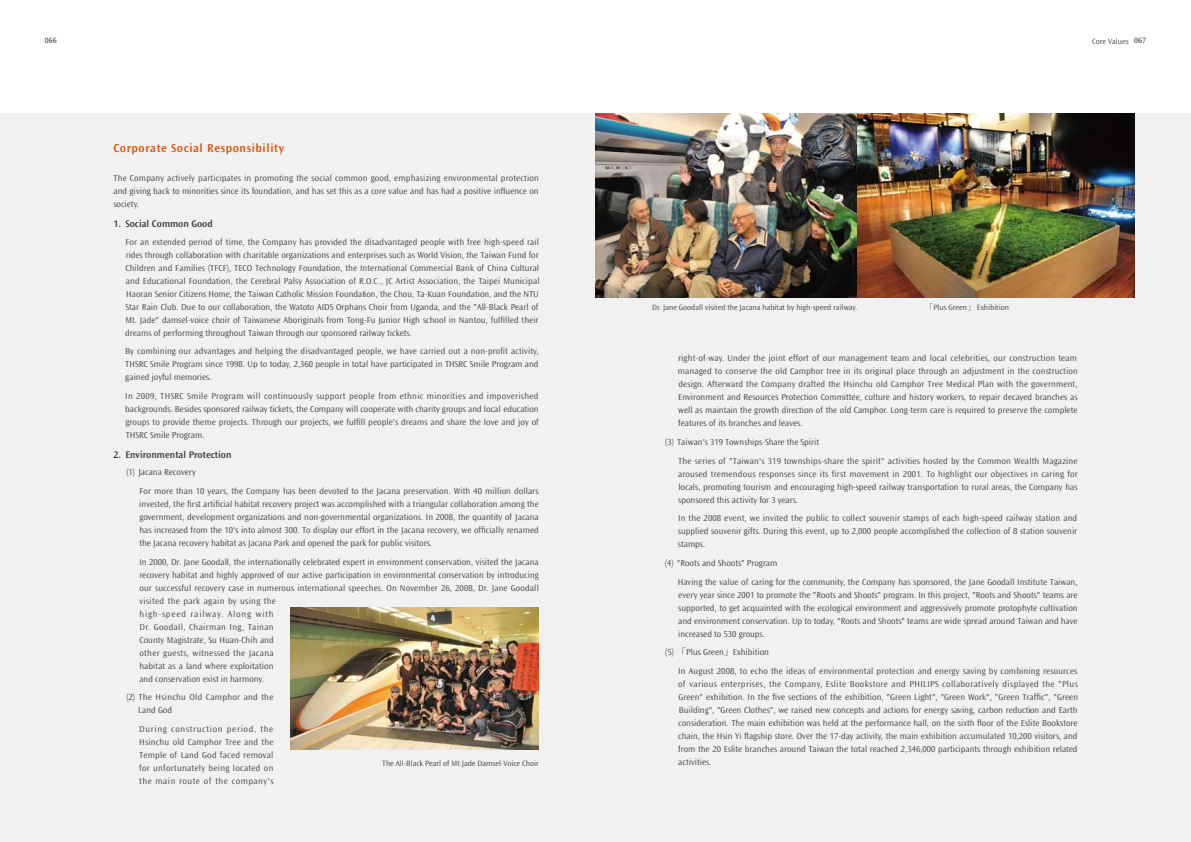
<style>
.page{position:relative;width:1191px;height:842px;background:#fff}
.page>*{position:absolute;margin:0;border:0;box-sizing:border-box;transform-origin:0 0}
.t1{font:600 12px "Ocean Sans";letter-spacing:.05em;color:#dc510a}
.t2{font:600 10px "Ocean Sans";color:#3f3b3a}
.t3{font:300 9px/13px "Ocean Sans";color:#3f3b3a;text-align:justify}
.t4{font:300 9px/13px "Ocean Sans";letter-spacing:.03em;color:#3f3b3a}
.t5{font:300 8px "Ocean Sans";color:#3f3b3a}
.t6{font:8px "Ocean Sans MM 403 475";color:#3f3b3a}
.s1{font-family:"Ocean Sans MM 403 475";font-weight:400}
.s2{font-family:"AR New Hei B5"}
</style>
<div class="page">
<div style="left:0;top:113px;width:595px;height:729px;background:#f1f1f1"></div>
<div style="left:595px;top:113px;width:596px;height:729px;background:#f1f1f1"></div>
<img style="left:595px;top:113px;width:263px;height:184px">
<img style="left:858px;top:113px;width:276px;height:184px">
<img style="left:291px;top:608px;width:247px;height:141px">
<p class="t6" style="left:45px;top:36px;width:13px">066</p>
<p class="t5" style="left:1092px;top:37px;width:55px">Core Values <span class="s1">067</span></p>
<h1 class="t1" style="left:113px;top:142px;width:172px">Corporate Social Responsibility</h1>
<p class="t3" style="left:113px;top:172px;width:427px">The Company actively participates in promoting the social common good, emphasizing environmental protection and giving back to minorities since its foundation, and has set this as a core value and has had a positive influence on society.</p>
<p class="t2" style="left:113px;top:218px;width:101px">1. Social Common Good</p>
<p class="t3" style="left:125px;top:235px;width:416px;text-align:left">For an extended period of time, the Company has provided the disadvantaged people with free high-speed rail rides through collaboration with charitable organizations and enterprises such as World Vision, the Taiwan Fund for Children and Families (TFCF), TECO Technology Foundation, the International Commercial Bank of China Cultural and Educational Foundation, the Cerebral Palsy Association of R.O.C., JC Artist Association, the Taipei Municipal Haoran Senior Citizens Home, the Taiwan Catholic Mission Foundation, the Chou, Ta-Kuan Foundation, and the NTU Star Rain Club. Due to our collaboration, the Watoto AIDS Orphans Choir from Uganda, and the "All-Black Pearl of Mt. Jade" damsel-voice choir of Taiwanese Aboriginals from Tong-Fu Junior High school in Nantou, fulfilled their dreams of performing throughout Taiwan through our sponsored railway tickets.</p>
<p class="t3" style="left:125px;top:345px;width:415px">By combining our advantages and helping the disadvantaged people, we have carried out a non-profit activity, THSRC Smile Program since 1998. Up to today, 2,360 people in total have participated in THSRC Smile Program and gained joyful memories.</p>
<p class="t3" style="left:125px;top:390px;width:415px">In 2009, THSRC Smile Program will continuously support people from ethnic minorities and impoverished backgrounds. Besides sponsored railway tickets, the Company will cooperate with charity groups and local education groups to provide theme projects. Through our projects, we fulfill people's dreams and share the love and joy of THSRC Smile Program.</p>
<p class="t2" style="left:113px;top:449px;width:120px">2. Environmental Protection</p>
<p class="t3" style="left:139px;top:463px;width:401px;line-height:18.7px;text-indent:-13px">(1) Jacana Recovery<br>For more than 10 years, the Company has been devoted to the Jacana preservation. With 40 million dollars</p>
<p class="t3" style="left:139px;top:498px;width:401px">invested, the first artificial habitat recovery project was accomplished with a triangular collaboration among the government, development organizations and non-governmental organizations. In 2008, the quantity of Jacana has increased from the 10's into almost 300. To display our effort in the Jacana recovery, we officially renamed the Jacana recovery habitat as Jacana Park and opened the park for public visitors.</p>
<p class="t3" style="left:139px;top:555px;width:401px;text-align:left">In 2000, Dr. Jane Goodall, the internationally celebrated expert in environment conservation, visited the Jacana recovery habitat and highly approved of our active participation in environmental conservation by introducing our successful recovery case in numerous international speeches. On November 26, 2008, Dr. Jane Goodall visited the park again by using the<br>high-speed railway. Along with<br>Dr. Goodall, Chairman Ing, Tainan<br>County Magistrate, Su Huan-Chih and<br>other guests, witnessed the Jacana<br>habitat as a land where exploitation<br>and conservation exist in harmony.</p>
<p class="t4" style="left:138px;top:691px;width:137px;text-indent:-12px">(2) The Hsinchu Old Camphor and the<br>Land God</p>
<p class="t3" style="left:139px;top:723px;width:136px">During construction period, the Hsinchu old Camphor Tree and the Temple of Land God faced removal for unfortunately being located on the main route of the company's</p>
<p class="t5" style="left:382px;top:759px;width:158px">The All-Black Pearl of Mt.Jade Damsel-Voice Choir</p>
<p class="t5" style="left:652px;top:303px;width:207px">Dr. Jane Goodall visited the Jacana habitat by high-speed railway.</p>
<p class="t5" style="left:925px;top:303px;width:85px"><span class="s2">「</span>Plus Green<span class="s2">」</span> Exhibition</p>
<p class="t3" style="left:678px;top:352px;width:401px">right-of-way. Under the joint effort of our management team and local celebrities, our construction team managed to conserve the old Camphor tree in its original place through an adjustment in the construction design. Afterward the Company drafted the Hsinchu old Camphor Tree Medical Plan with the government, Environment and Resources Protection Committee, culture and history workers, to repair decayed branches as well as maintain the growth direction of the old Camphor. Long-term care is required to preserve the complete features of its branches and leaves.</p>
<p class="t3" style="left:678px;top:433px;width:401px;line-height:18.7px;text-indent:-13px">(3) Taiwan's 319 Townships-Share the Spirit<br>The series of "Taiwan's 319 townships-share the spirit" activities hosted by the Common Wealth Magazine</p>
<p class="t3" style="left:678px;top:467px;width:401px">aroused tremendous responses since its first movement in 2001. To highlight our objectives in caring for locals, promoting tourism and encouraging high-speed railway transportation to rural areas, the Company has sponsored this activity for 3 years.</p>
<p class="t3" style="left:678px;top:512px;width:401px">In the 2008 event, we invited the public to collect souvenir stamps of each high-speed railway station and supplied souvenir gifts. During this event, up to 2,000 people accomplished the collection of 8 station souvenir stamps.</p>
<p class="t3" style="left:678px;top:554px;width:401px;line-height:18.7px;text-indent:-13px">(4) "Roots and Shoots" Program<br>Having the value of caring for the community, the Company has sponsored, the Jane Goodall Institute Taiwan,</p>
<p class="t3" style="left:678px;top:588px;width:401px">every year since 2001 to promote the "Roots and Shoots" program. In this project, "Roots and Shoots" teams are supported, to get acquainted with the ecological environment and aggressively promote protophyte cultivation and environment conservation. Up to today, "Roots and Shoots" teams are wide spread around Taiwan and have increased to 530 groups.</p>
<p class="t3" style="left:678px;top:643px;width:401px;line-height:18.7px;text-indent:-13px">(5) <span class="s2">「</span>Plus Green<span class="s2">」</span>Exhibition<br>In August 2008, to echo the ideas of environmental protection and energy saving by combining resources</p>
<p class="t3" style="left:678px;top:678px;width:401px">of various enterprises, the Company, Eslite Bookstore and PHILIPS collaboratively displayed the "Plus Green" exhibition. In the five sections of the exhibition, "Green Light", "Green Work", "Green Traffic", "Green Building", "Green Clothes", we raised new concepts and actions for energy saving, carbon reduction and Earth consideration. The main exhibition was held at the performance hall, on the sixth floor of the Eslite Bookstore chain, the Hsin Yi flagship store. Over the 17-day activity, the main exhibition accumulated 10,200 visitors, and from the 20 Eslite branches around Taiwan the total reached 2,346,000 participants through exhibition related activities.</p>
</div>
